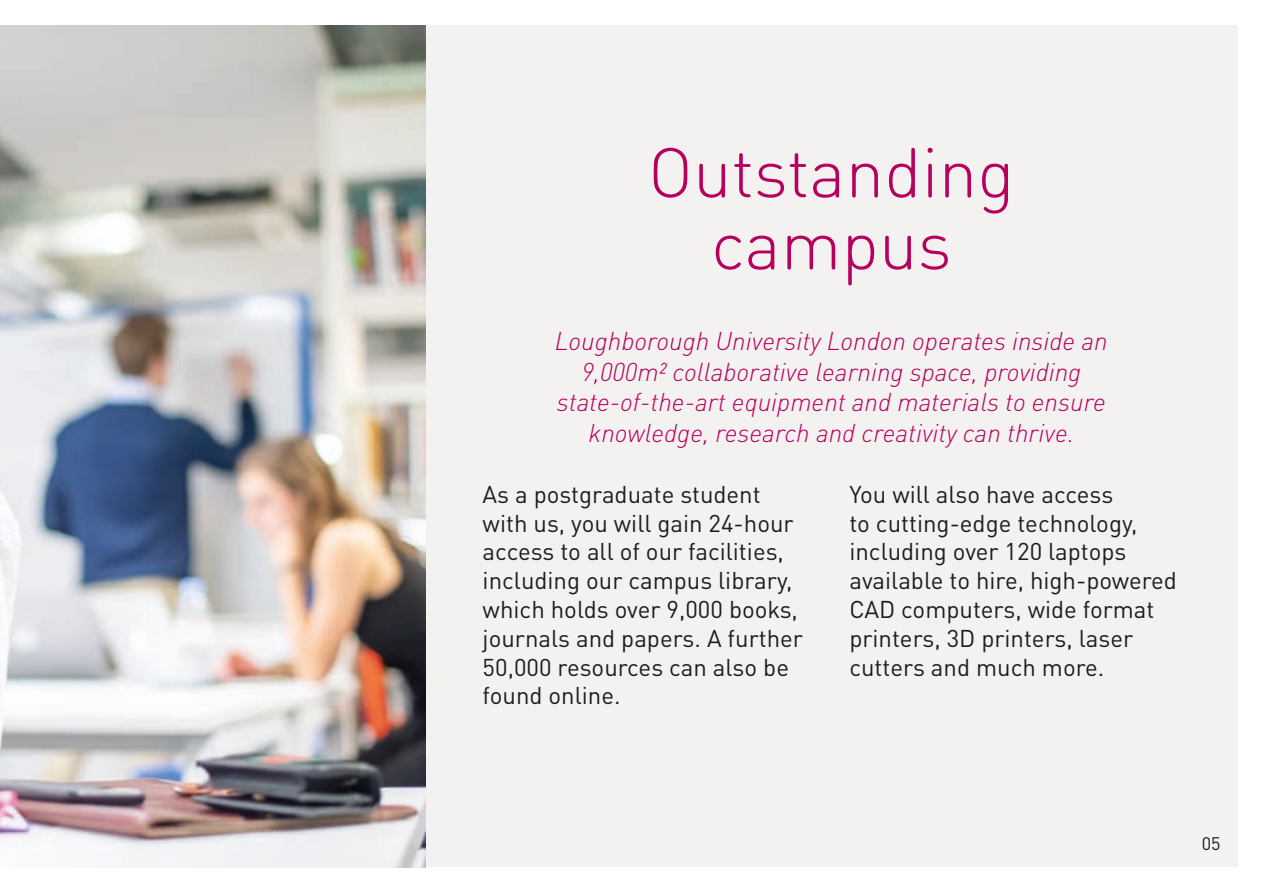
<style>
.page{position:relative;width:1263px;height:893px;background:#fff}
.page>*{position:absolute;margin:0;border:0;box-sizing:border-box;transform-origin:0 0}
.t1{font:300 69px/72px "DIN Round OT";color:#b7005d;text-align:center}
.Para{font:italic 300 25.5px/30.6px "DINOT";color:#b7005d;text-align:center}
.Body_copy{font:24px/28.8px "DINOT";color:#1d1d1b}
.t2{font:18px "DINOT";color:#1d1d1b}
</style>
<div class="page">
<div style="left:0;top:26px;width:1237px;height:841px;background:#f4f2f0"></div>
<img style="left:0;top:26px;width:425px;height:841px">
<p class="t1" style="left:648px;top:136px;width:368px">Outstanding campus</p>
<p class="Para" style="left:555px;top:325px;width:554px">Loughborough University London operates inside an 9,000m² collaborative learning space, providing state-of-the-art equipment and materials to ensure knowledge, research and creativity can thrive.</p>
<p class="Body_copy" style="left:483px;top:479px;width:322px">As a postgraduate student with us, you will gain 24-hour access to all of our facilities, including our campus library, which holds over 9,000 books, journals and papers. A further<br>50,000 resources can also be found online.</p>
<p class="Body_copy" style="left:849px;top:479px;width:329px">You will also have access<br>to cutting-edge technology, including over 120 laptops available to hire, high-powered<br>CAD computers, wide format printers, 3D printers, laser cutters and much more.</p>
<p class="t2" style="left:1202px;top:833px;width:20px">05</p>
</div>
